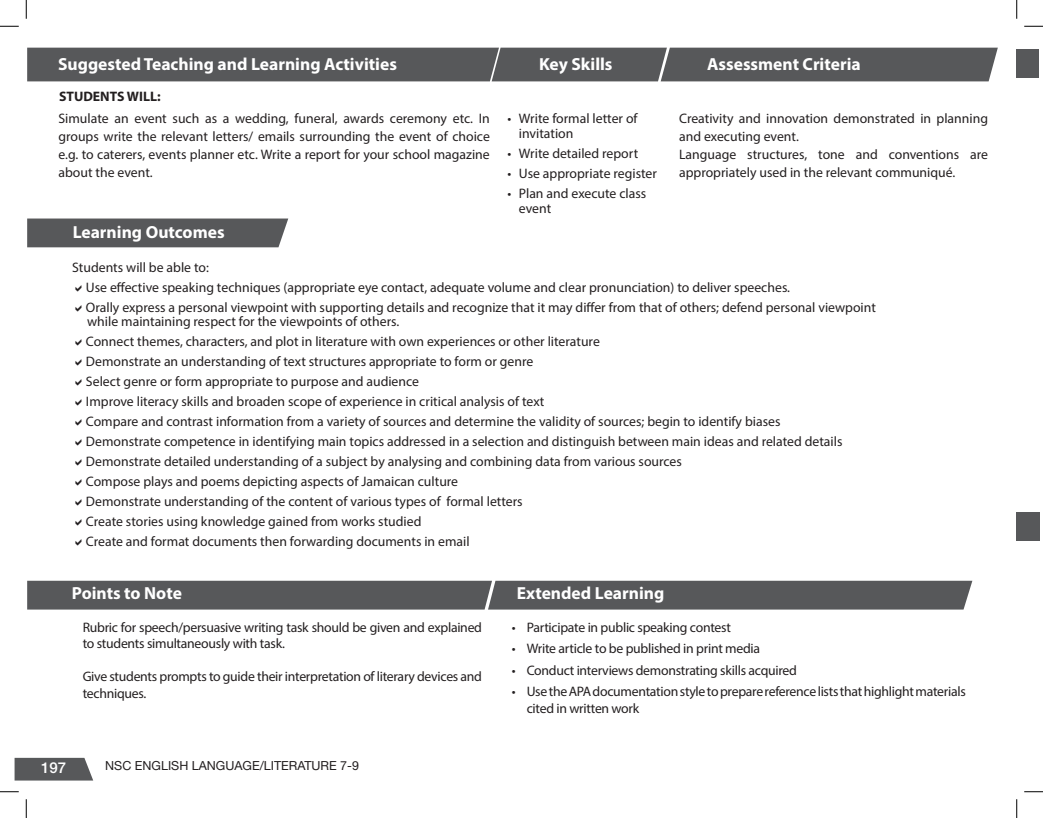
<style>
.page{position:relative;width:1043px;height:818px;background:#fff}
.page>*{position:absolute;margin:0;border:0;box-sizing:border-box;transform-origin:0 0}
.t1{font:700 17.5px "Myriad Pro";color:#fff}
.t2{font:500 15px "Helvetica Neue LT Std";color:#fff}
.t3{font:13.75px/20px "Myriad Pro";color:#231f20}
.t4{font:13.75px/16.5px "Myriad Pro";letter-spacing:-.02em;color:#231f20}
.t5{font:700 13.75px "Myriad Pro";color:#231f20}
.t6{font:12.5px "Helvetica Neue LT Std";color:#231f20}
</style>
<div class="page">
<svg style="left:15px;top:757px;width:78px;height:23px;background:#666768"></svg>
<div style="left:27px;top:48px;width:970px;height:33px;background:#57585a"></div>
<div style="left:27px;top:218px;width:261px;height:29px;background:#57585a"></div>
<div style="left:27px;top:580px;width:945px;height:29px;background:#57585a"></div>
<div style="left:1016px;top:49px;width:23px;height:29px;background:#57585a"></div>
<div style="left:1016px;top:512px;width:23px;height:29px;background:#57585a"></div>
<svg style="left:0;top:25px;width:19px;height:2px"></svg>
<svg style="left:1024px;top:25px;width:18px;height:2px"></svg>
<svg style="left:0;top:791px;width:19px;height:1px"></svg>
<svg style="left:1024px;top:791px;width:18px;height:1px"></svg>
<svg style="left:25px;top:0;width:2px;height:19px"></svg>
<svg style="left:25px;top:799px;width:2px;height:19px"></svg>
<svg style="left:1016px;top:0;width:1px;height:19px"></svg>
<svg style="left:1016px;top:799px;width:1px;height:19px"></svg>
<p class="t1" style="left:58px;top:53px;width:340px">Suggested Teaching and Learning Activities</p>
<p class="t5" style="left:59px;top:87px;width:103px">STUDENTS WILL:</p>
<p class="t1" style="left:539px;top:53px;width:75px">Key Skills</p>
<p class="t1" style="left:707px;top:53px;width:155px">Assessment Criteria</p>
<p class="t3" style="left:58px;top:109px;width:433px;line-height:18px;text-align:justify">Simulate an event such as a wedding, funeral, awards ceremony etc. In groups write the relevant letters/ emails surrounding the event of choice e.g. to caterers, events planner etc. Write a report for your school magazine about the event.</p>
<p class="t3" style="left:679px;top:109px;width:310px;line-height:18px">Creativity and innovation demonstrated in planning and executing event.<br>Language structures, tone and conventions are appropriately used in the relevant communiqué.</p>
<p class="t3" style="left:519px;top:111px;width:120px;line-height:15px;text-indent:-11px">• Write formal letter of invitation</p>
<p class="t3" style="left:507px;top:143px;width:132px">• Write detailed report</p>
<p class="t3" style="left:507px;top:163px;width:151px">• Use appropriate register</p>
<p class="t3" style="left:519px;top:186px;width:129px;line-height:15px;text-indent:-11px">• Plan and execute class event</p>
<p class="t1" style="left:73px;top:220px;width:153px">Learning Outcomes</p>
<p class="t3" style="left:86px;top:257px;width:791px;text-indent:-14px">Students will be able to:<br>Use effective speaking techniques (appropriate eye contact, adequate volume and clear pronunciation) to deliver speeches.<br>Orally express a personal viewpoint with supporting details and recognize that it may differ from that of others; defend personal viewpoint</p>
<p class="t3" style="left:86px;top:311px;width:758px">while maintaining respect for the viewpoints of others.<br>Connect themes, characters, and plot in literature with own experiences or other literature<br>Demonstrate an understanding of text structures appropriate to form or genre<br>Select genre or form appropriate to purpose and audience<br>Improve literacy skills and broaden scope of experience in critical analysis of text<br>Compare and contrast information from a variety of sources and determine the validity of sources; begin to identify biases Demonstrate competence in identifying main topics addressed in a selection and distinguish between main ideas and related details Demonstrate detailed understanding of a subject by analysing and combining data from various sources<br>Compose plays and poems depicting aspects of Jamaican culture<br>Demonstrate understanding of the content of various types of formal letters<br>Create stories using knowledge gained from works studied<br>Create and format documents then forwarding documents in email</p>
<p class="t1" style="left:72px;top:582px;width:112px">Points to Note</p>
<p class="t1" style="left:516px;top:582px;width:149px">Extended Learning</p>
<p class="t4" style="left:83px;top:618px;width:401px">Rubric for speech/persuasive writing task should be given and explained to students simultaneously with task.</p>
<p class="t4" style="left:83px;top:668px;width:401px">Give students prompts to guide their interpretation of literary devices and techniques.</p>
<p class="t4" style="left:511px;top:618px;width:221px">• Participate in public speaking contest</p>
<p class="t4" style="left:511px;top:640px;width:250px">• Write article to be published in print media</p>
<p class="t4" style="left:511px;top:661px;width:287px">• Conduct interviews demonstrating skills acquired</p>
<p class="t4" style="left:526px;top:683px;width:440px;text-indent:-15px">• Use the APA documentation style to prepare reference lists that highlight materials cited in written work</p>
<p class="t2" style="left:41px;top:759px;width:27px">197</p>
<p class="t6" style="left:105px;top:758px;width:255px">NSC ENGLISH LANGUAGE/LITERATURE 7-9</p>
</div>
